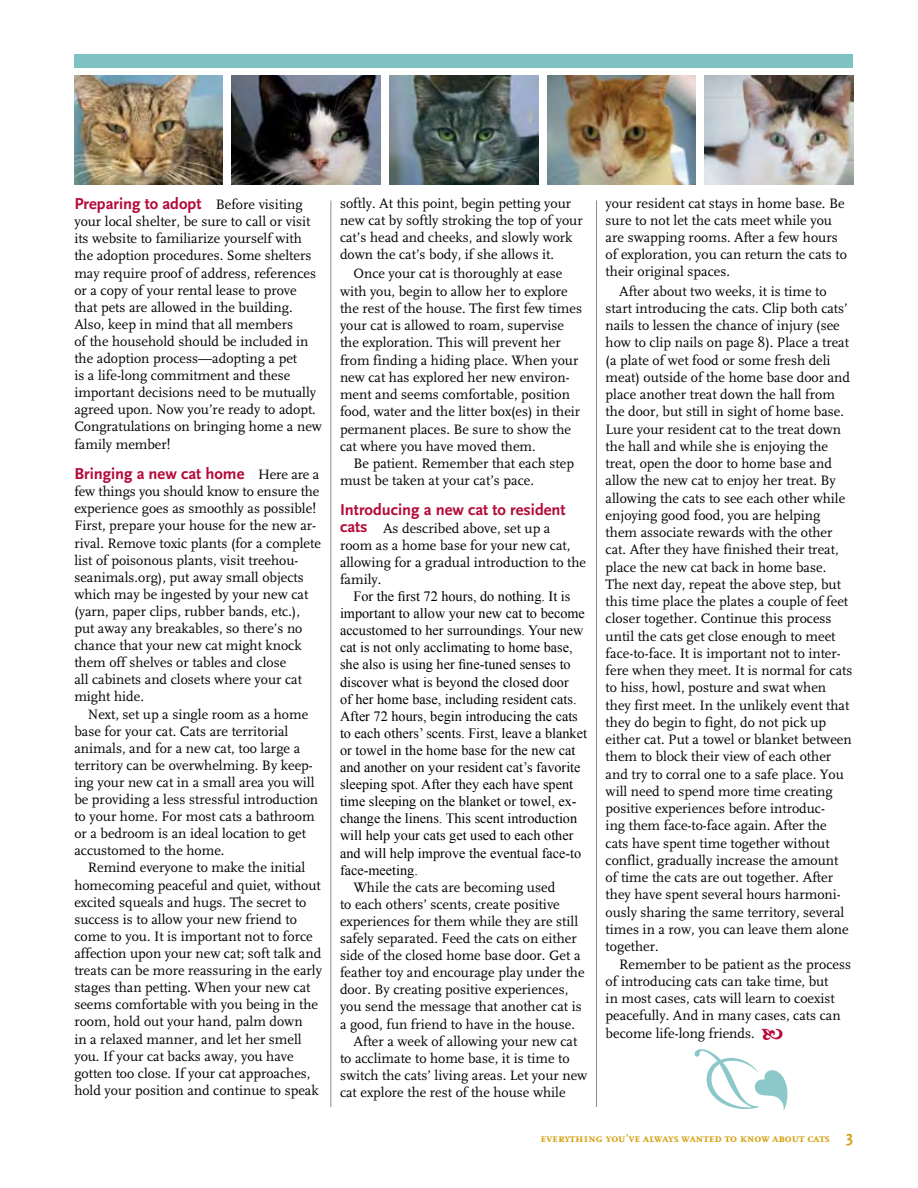
<style>
.page{position:relative;width:918px;height:1188px;background:#fff}
.page>*{position:absolute;margin:0;border:0;box-sizing:border-box;transform-origin:0 0}
.t1{font:700 16.5px "Scala Sans";color:#b50938}
.t2{font:14.25px/17.2px "Scala";color:#000}
.t3{font:14.25px/17.1px "Times New Roman";color:#000}
.t4{font:700 12px "Scala Caps";color:#d59f0f}
.s1{font-family:"Scala";font-weight:400;font-size:14.25px;color:#000}
.s2{font-family:"Scala Sans";font-weight:700;font-size:16.5px;color:#b50938}
.s3{font-family:"Scala Sans";font-size:16.5px}
</style>
<div class="page">
<hr style="left:330px;top:200px;width:1px;height:907px;background:#8a8c8e">
<hr style="left:596px;top:200px;width:1px;height:907px;background:#8a8c8e">
<img style="left:74px;top:75px;width:149px;height:110px">
<img style="left:232px;top:75px;width:148px;height:110px">
<img style="left:389px;top:75px;width:149px;height:110px">
<img style="left:547px;top:75px;width:149px;height:110px">
<img style="left:705px;top:75px;width:148px;height:110px">
<svg style="left:694px;top:1049px;width:94px;height:62px"></svg>
<div style="left:74px;top:54px;width:779px;height:14px;background:#7ec2c3"></div>
<p class="t1" style="left:74px;top:195px;width:230px">Preparing to adopt <span class="s1">Before visiting</span></p>
<p class="t2" style="left:74px;top:213px;width:249px">your local shelter, be sure to call or visit its website to familiarize yourself with the adoption procedures. Some shelters may require proof of address, references or a copy of your rental lease to prove that pets are allowed in the building.<br>Also, keep in mind that all members<br>of the household should be included in the adoption process—adopting a pet<br>is a life-long commitment and these important decisions need to be mutually agreed upon. Now you’re ready to adopt.<br>Congratulations on bringing home a new family member!</p>
<p class="t1" style="left:74px;top:465px;width:247px">Bringing a new cat home <span class="s1">Here are a</span></p>
<p class="t2" style="left:74px;top:483px;width:248px">few things you should know to ensure the experience goes as smoothly as possible!<br>First, prepare your house for the new ar&shy;rival. Remove toxic plants (for a complete list of poisonous plants, visit treehou&shy;seanimals.org), put away small objects which may be ingested by your new cat (yarn, paper clips, rubber bands, etc.), put away any breakables, so there’s no chance that your new cat might knock them off shelves or tables and close<br>all cabinets and closets where your cat might hide.</p>
<p class="t2" style="left:74px;top:706px;width:245px;text-indent:13px">Next, set up a single room as a home base for your cat. Cats are territorial animals, and for a new cat, too large a territory can be overwhelming. By keep&shy;ing your new cat in a small area you will be providing a less stressful introduction to your home. For most cats a bathroom or a bedroom is an ideal location to get accustomed to the home.</p>
<p class="t2" style="left:74px;top:860px;width:249px;text-indent:13px">Remind everyone to make the initial homecoming peaceful and quiet, without excited squeals and hugs. The secret to success is to allow your new friend to come to you. It is important not to force affection upon your new cat; soft talk and treats can be more reassuring in the early stages than petting. When your new cat seems comfortable with you being in the room, hold out your hand, palm down<br>in a relaxed manner, and let her smell you. If your cat backs away, you have gotten too close. If your cat approaches, hold your position and continue to speak</p>
<p class="t2" style="left:340px;top:195px;width:244px">softly. At this point, begin petting your new cat by softly stroking the top of your cat’s head and cheeks, and slowly work down the cat’s body, if she allows it.</p>
<p class="t2" style="left:340px;top:265px;width:244px;text-indent:13px">Once your cat is thoroughly at ease with you, begin to allow her to explore the rest of the house. The first few times your cat is allowed to roam, supervise the exploration. This will prevent her from finding a hiding place. When your new cat has explored her new environ&shy;ment and seems comfortable, position food, water and the litter box(es) in their permanent places. Be sure to show the cat where you have moved them.</p>
<p class="t2" style="left:340px;top:455px;width:236px;text-indent:13px">Be patient. Remember that each step must be taken at your cat’s pace.</p>
<p class="t1" style="left:340px;top:501px;width:227px">Introducing a new cat to resident</p>
<p class="t2" style="left:340px;top:520px;width:248px"><span class="s2">cats</span> As described above, set up a room as a home base for your new cat, allowing for a gradual introduction to the family.</p>
<p class="t3" style="left:340px;top:588px;width:249px;text-indent:13px">For the first 72 hours, do nothing. It is important to allow your new cat to become accustomed to her surroundings. Your new cat is not only acclimating to home base, she also is using her fine-tuned senses to discover what is beyond the closed door<br>of her home base, including resident cats.<br>After 72 hours, begin introducing the cats to each others’ scents. First, leave a blanket or towel in the home base for the new cat and another on your resident cat’s favorite sleeping spot. After they each have spent time sleeping on the blanket or towel, ex&shy;change the linens. This scent introduction will help your cats get used to each other and will help improve the eventual face-to face-meeting.</p>
<p class="t2" style="left:354px;top:879px;width:203px">While the cats are becoming used</p>
<p class="t2" style="left:340px;top:896px;width:221px">to each others’ scents, create positive</p>
<p class="t2" style="left:340px;top:913px;width:240px">experiences for them while they are still</p>
<p class="t2" style="left:340px;top:930px;width:238px">safely separated. Feed the cats on either</p>
<p class="t2" style="left:340px;top:947px;width:242px">side of the closed home base door. Get a</p>
<p class="t2" style="left:340px;top:964px;width:246px">feather toy and encourage play under the</p>
<p class="t2" style="left:340px;top:981px;width:230px">door. By creating positive experiences,</p>
<p class="t2" style="left:340px;top:998px;width:243px">you send the message that another cat is</p>
<p class="t2" style="left:340px;top:1016px;width:236px">a good, fun friend to have in the house.</p>
<p class="t2" style="left:354px;top:1033px;width:225px">After a week of allowing your new cat</p>
<p class="t2" style="left:340px;top:1050px;width:231px">to acclimate to home base, it is time to</p>
<p class="t2" style="left:340px;top:1067px;width:249px">switch the cats’ living areas. Let your new</p>
<p class="t2" style="left:340px;top:1084px;width:227px">cat explore the rest of the house while</p>
<p class="t2" style="left:606px;top:195px;width:243px">your resident cat stays in home base. Be sure to not let the cats meet while you are swapping rooms. After a few hours of exploration, you can return the cats to their original spaces.</p>
<p class="t2" style="left:606px;top:283px;width:248px;text-indent:13px">After about two weeks, it is time to start introducing the cats. Clip both cats’ nails to lessen the chance of injury (see how to clip nails on page 8). Place a treat (a plate of wet food or some fresh deli meat) outside of the home base door and place another treat down the hall from the door, but still in sight of home base.<br>Lure your resident cat to the treat down the hall and while she is enjoying the treat, open the door to home base and allow the new cat to enjoy her treat. By allowing the cats to see each other while enjoying good food, you are helping them associate rewards with the other cat. After they have finished their treat, place the new cat back in home base.<br>The next day, repeat the above step, but this time place the plates a couple of feet closer together. Continue this process until the cats get close enough to meet face-to-face. It is important not to inter&shy;fere when they meet. It is normal for cats to hiss, howl, posture and swat when they first meet. In the unlikely event that they do begin to fight, do not pick up either cat. Put a towel or blanket between them to block their view of each other and try to corral one to a safe place. You will need to spend more time creating positive experiences before introduc-<br>ing them face-to-face again. After the cats have spent time together without conflict, gradually increase the amount of time the cats are out together. After they have spent several hours harmoni&shy;ously sharing the same territory, several times in a row, you can leave them alone together.</p>
<p class="t2" style="left:606px;top:956px;width:247px;text-indent:13px">Remember to be patient as the process of introducing cats can take time, but<br>in most cases, cats will learn to coexist peacefully. And in many cases, cats can become life-long friends.</p>
<p class="t4" style="left:541px;top:1131px;width:314px">everything you’ve always wanted to know about cats <span class="s3">3</span></p>
</div>
